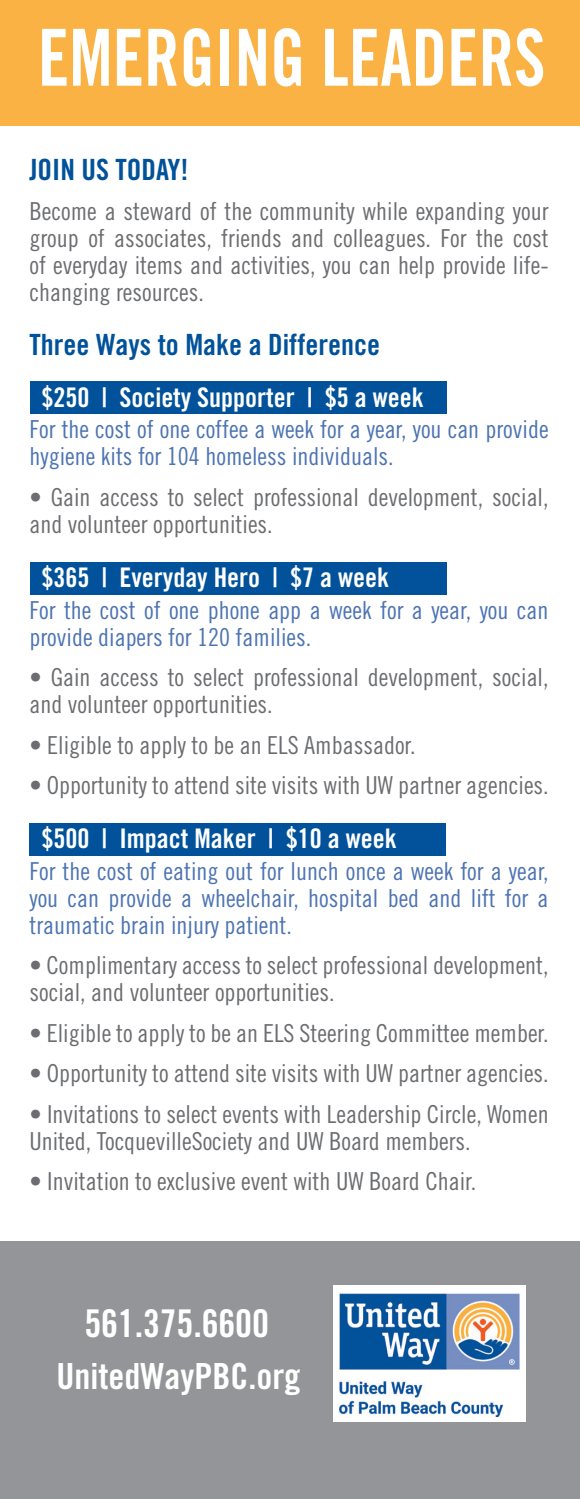
<style>
.page{position:relative;width:580px;height:1499px;background:#fff}
.page>*{position:absolute;margin:0;border:0;box-sizing:border-box;transform-origin:0 0}
.t1{font:78.75px "Trade Gothic Bold Cond Twenty";color:#fff;scale:.9 1}
.t2{font:38.25px "Trade Gothic Bold Cond Twenty";letter-spacing:-.005em;color:#fff}
.t3{font:36px "Trade Gothic Bold Cond Twenty";color:#fff}
.t4{font:29.25px "Trade Gothic Bold Cond Twenty";color:#01529a}
.t5{font:27px "Trade Gothic Bold Cond Twenty";color:#fff}
.t6{font:24.75px/27px "Trade Gothic Cond Eighteen";color:#6c6d70}
.t7{font:24.75px/27px "Trade Gothic Cond Eighteen";color:#4d74b2}
</style>
<div class="page">
<div style="left:29px;top:823px;width:417px;height:33px;background:#01529a"></div>
<div style="left:30px;top:562px;width:417px;height:32px;background:#01529a"></div>
<div style="left:30px;top:382px;width:417px;height:32px;background:#01529a"></div>
<div style="left:0;top:0;width:580px;height:126px;background:#fbb245"></div>
<div style="left:0;top:1242px;width:580px;height:256px;background:#939598"></div>
<div style="left:334px;top:1285px;width:192px;height:137px;background:#fff"></div>
<img style="left:339px;top:1293px;width:181px;height:123px">
<p class="t1" style="left:38px;top:10px;width:566px">EMERGING LEADERS</p>
<p class="t4" style="left:29px;top:151px;width:161px">JOIN US TODAY!</p>
<p class="t6" style="left:29px;top:197px;width:521px;text-align:justify">Become a steward of the community while expanding your group of associates, friends and colleagues. For the cost of everyday items and activities, you can help provide life&shy;changing resources.</p>
<p class="t4" style="left:29px;top:327px;width:352px">Three Ways to Make a Difference</p>
<p class="t5" style="left:41px;top:381px;width:384px">$250 | Society Supporter | $5 a week</p>
<p class="t7" style="left:29px;top:416px;width:521px">For the cost of one coffee a week for a year, you can provide hygiene kits for 104 homeless individuals.</p>
<p class="t6" style="left:29px;top:483px;width:521px">• Gain access to select professional development, social, and volunteer opportunities.</p>
<p class="t5" style="left:41px;top:561px;width:349px">$365 | Everyday Hero | $7 a week</p>
<p class="t7" style="left:29px;top:596px;width:521px">For the cost of one phone app a week for a year, you can provide diapers for 120 families.</p>
<p class="t6" style="left:29px;top:663px;width:521px">• Gain access to select professional development, social, and volunteer opportunities.</p>
<p class="t6" style="left:29px;top:731px;width:388px">• Eligible to apply to be an ELS Ambassador.</p>
<p class="t6" style="left:29px;top:771px;width:521px">• Opportunity to attend site visits with UW partner agencies.</p>
<p class="t5" style="left:41px;top:822px;width:357px">$500 | Impact Maker | $10 a week</p>
<p class="t7" style="left:29px;top:857px;width:521px;text-align:justify">For the cost of eating out for lunch once a week for a year, you can provide a wheelchair, hospital bed and lift for a traumatic brain injury patient.</p>
<p class="t6" style="left:29px;top:951px;width:521px">• Complimentary access to select professional development,</p>
<p class="t6" style="left:29px;top:978px;width:307px">social, and volunteer opportunities.</p>
<p class="t6" style="left:29px;top:1019px;width:521px">• Eligible to apply to be an ELS Steering Committee member.</p>
<p class="t6" style="left:29px;top:1059px;width:521px">• Opportunity to attend site visits with UW partner agencies.</p>
<p class="t6" style="left:29px;top:1100px;width:521px">• Invitations to select events with Leadership Circle, Women<br>United, TocquevilleSociety and UW Board members.</p>
<p class="t6" style="left:29px;top:1167px;width:448px">• Invitation to exclusive event with UW Board Chair.</p>
<p class="t2" style="left:84px;top:1300px;width:186px">561.375.6600</p>
<p class="t3" style="left:57px;top:1354px;width:245px">UnitedWayPBC.org</p>
</div>
